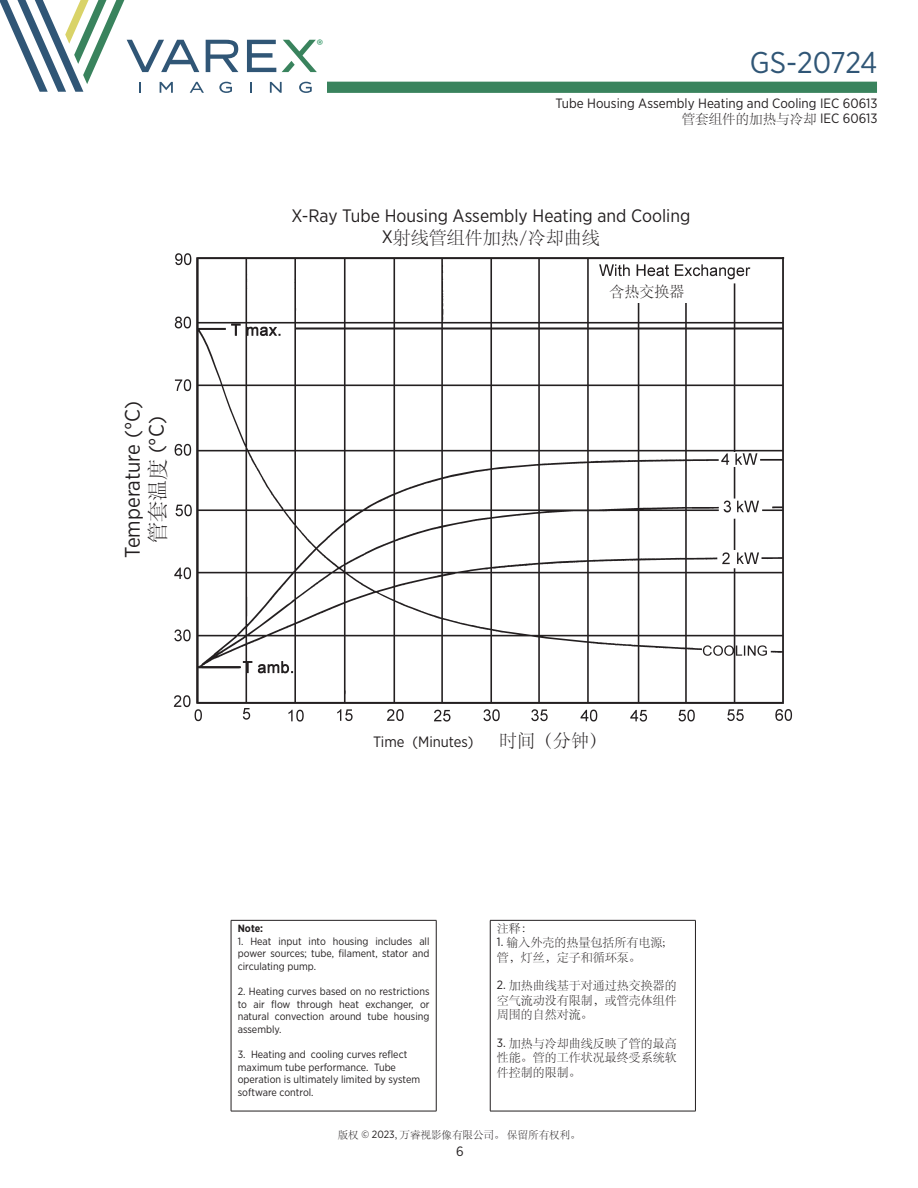
<style>
.page{position:relative;width:918px;height:1188px;background:#fff}
.page>*{position:absolute;margin:0;border:0;box-sizing:border-box;transform-origin:0 0}
.t1{font:30px "Gotham Narrow";letter-spacing:-.015em;color:#305676}
.t2{font:21px "Gotham Narrow";color:#231f20}
.t3{font:21px "ST Song";color:#231f20}
.t4{font:18px "Gotham Narrow";color:#231f20}
.t5{font:18px "ST Song";color:#231f20}
.t6{font:15px "Gotham Narrow";color:#231f20}
.t7{font:15px "ST Song";color:#231f20}
.t8{font:13.5px "Gotham Narrow";color:#231f20}
.t9{font:13.5px "ST Song";color:#231f20}
.t10{font:12.3px "Neutraface Text Book Alt";color:#0a8348}
.t11{font:12px/14.4px "ST Song";color:#231f20;text-align:justify}
.t12{font:10.5px/12.6px "Gotham Narrow";color:#231f20;text-align:justify}
.t13{font:10.5px "ST Song";color:#231f20}
.t14{font:700 10.5px "Gotham Narrow";color:#231f20}
.s1{font-family:"Gotham Narrow"}
</style>
<div class="page">
<div style="left:327px;top:82px;width:550px;height:11px;background:#39835d"></div>
<svg style="left:0;top:0;width:317px;height:93px"></svg>
<img style="left:173px;top:253px;width:620px;height:469px">
<div style="left:199px;top:207px;width:584px;height:50px;background:#fff"></div>
<div style="left:594px;top:280px;width:106px;height:23px;background:#fff"></div>
<hr style="left:231px;top:920px;width:205px;height:1px;background:#231f20">
<hr style="left:231px;top:921px;width:1px;height:190px;background:#231f20">
<hr style="left:436px;top:921px;width:1px;height:190px;background:#231f20">
<hr style="left:490px;top:920px;width:206px;height:1px;background:#231f20">
<hr style="left:490px;top:921px;width:1px;height:190px;background:#231f20">
<hr style="left:695px;top:921px;width:1px;height:190px;background:#231f20">
<hr style="left:231px;top:1111px;width:205px;height:1px;background:#231f20">
<hr style="left:490px;top:1111px;width:206px;height:1px;background:#231f20">
<p class="t2" style="left:120px;top:558px;width:158px;rotate:-90deg">Temperature (°C)</p>
<p class="t3" style="left:143px;top:543px;width:128px;rotate:-90deg">管套温度 <span class="s1">(°C)</span></p>
<p class="t10" style="left:317px;top:36px;width:8px">®</p>
<h1 class="t1" style="left:750px;top:44px;width:129px">GS-20724</h1>
<p class="t8" style="left:555px;top:95px;width:324px">Tube Housing Assembly Heating and Cooling IEC 60613</p>
<p class="t9" style="left:682px;top:110px;width:197px">管套组件的加热与冷却 <span class="s1">IEC 60613</span></p>
<p class="t4" style="left:291px;top:204px;width:400px">X-Ray Tube Housing Assembly Heating and Cooling</p>
<p class="t5" style="left:382px;top:226px;width:220px"><span class="s1">X</span>射线管组件加热/冷却曲线</p>
<p class="t7" style="left:609px;top:282px;width:76px">含热交换器</p>
<p class="t6" style="left:373px;top:732px;width:102px">Time (Minutes)</p>
<p class="t5" style="left:499px;top:729px;width:109px">时间（分钟）</p>
<p class="t14" style="left:238px;top:922px;width:27px">Note:</p>
<p class="t12" style="left:238px;top:935px;width:193px">1. Heat input into housing includes all power sources; tube, filament, stator and circulating pump.</p>
<p class="t12" style="left:238px;top:985px;width:193px">2. Heating curves based on no restrictions to air flow through heat exchanger, or natural convection around tube housing assembly.</p>
<p class="t12" style="left:238px;top:1048px;width:184px;text-align:left">3. Heating and cooling curves reflect maximum tube performance. Tube operation is ultimately limited by system software control.</p>
<p class="t11" style="left:497px;top:921px;width:37px">注释：</p>
<p class="t11" style="left:497px;top:935px;width:170px"><span class="s1">1.</span> 输入外壳的热量包括所有电源;管，灯丝，定子和循环泵。</p>
<p class="t11" style="left:497px;top:978px;width:181px"><span class="s1">2.</span> 加热曲线基于对通过热交换器的空气流动没有限制，或管壳体组件周围的自然对流。</p>
<p class="t11" style="left:497px;top:1036px;width:181px"><span class="s1">3.</span> 加热与冷却曲线反映了管的最高性能。管的工作状况最终受系统软件控制的限制。</p>
<p class="t13" style="left:338px;top:1127px;width:244px">版权 <span class="s1">© 2023</span>, 万睿视影像有限公司。 保留所有权利。</p>
<p class="t8" style="left:456px;top:1142px;width:9px">6</p>
</div>
